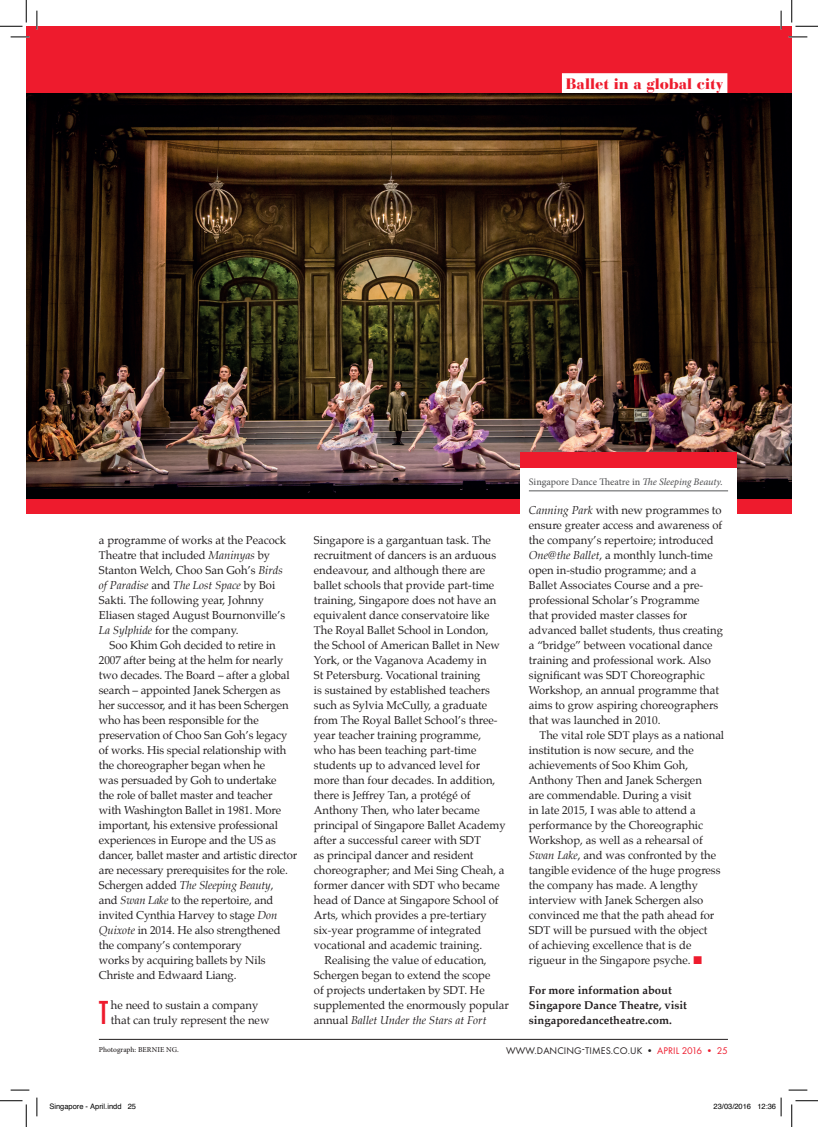
<style>
.page{position:relative;width:818px;height:1127px;background:#fff}
.page>*{position:absolute;margin:0;border:0;box-sizing:border-box;transform-origin:0 0}
.t1{font:32.12px "Big Noodle Titling";color:#ee1b2d}
.t2{font:900 15px "Bauer Bodoni";color:#ee1b2d}
.t3{font:11.25px/15px "Palatino";color:#231f20}
.t4{font:700 11.25px/15px "Palatino";color:#231f20}
.t5{font:italic 11.25px "Palatino";color:#231f20}
.t6{font:500 10px "Minion Pro";letter-spacing:-.005em;color:#57585a}
.t7{font:10px "Futura PT";letter-spacing:.01em;color:#231f20}
.t8{font:7.5px "Helvetica";color:#000}
.t9{font:500 7.5px "Minion Pro";color:#231f20}
.s1{font-style:italic}
.s2{font-style:normal}
.s3{color:#ee1b2d}
</style>
<div class="page">
<div style="left:26px;top:26px;width:766px;height:233px;background:#ee1b2d"></div>
<hr style="left:99px;top:93px;width:629px;height:1px;background:#fff">
<div style="left:562px;top:73px;width:165px;height:21px;background:#fff"></div>
<hr style="left:99px;top:1038px;width:629px;height:1px;background:#231f20">
<div style="left:26px;top:414px;width:766px;height:100px;background:#ee1b2d"></div>
<img style="left:26px;top:94px;width:766px;height:405px">
<div style="left:520px;top:464px;width:216px;height:220px;background:#fff"></div>
<div style="left:520px;top:452px;width:216px;height:15px;background:#ee1b2d"></div>
<hr style="left:529px;top:490px;width:199px;height:1px;background:#57585a">
<svg style="left:11px;top:36px;width:18px;height:2px"></svg>
<svg style="left:788px;top:36px;width:19px;height:2px"></svg>
<svg style="left:11px;top:1089px;width:18px;height:1px"></svg>
<svg style="left:788px;top:1089px;width:19px;height:1px"></svg>
<svg style="left:36px;top:11px;width:2px;height:18px"></svg>
<svg style="left:36px;top:1097px;width:2px;height:18px"></svg>
<svg style="left:780px;top:11px;width:2px;height:18px"></svg>
<svg style="left:0;top:0;width:27px;height:27px"></svg>
<svg style="left:0;top:1100px;width:27px;height:26px"></svg>
<svg style="left:791px;top:0;width:27px;height:27px"></svg>
<svg style="left:791px;top:1100px;width:27px;height:26px"></svg>
<svg style="left:780px;top:1097px;width:2px;height:18px"></svg>
<h2 class="t2" style="left:566px;top:74px;width:159px">Ballet in a global city</h2>
<p class="t3" style="left:99px;top:532px;width:189px">a programme of works at the Peacock Theatre that included <span class="s1">Maninyas</span> by Stanton Welch, Choo San Goh’s <span class="s1">Birds of Paradise</span> and <span class="s1">The Lost Space</span> by Boi Sakti. The following year, Johnny Eliasen staged August Bournonville’s <span class="s1">La Sylphide</span> for the company.</p>
<p class="t3" style="left:99px;top:637px;width:200px;text-indent:11px">Soo Khim Goh decided to retire in 2007 after being at the helm for nearly two decades. The Board – after a global search – appointed Janek Schergen as her successor, and it has been Schergen who has been responsible for the preservation of Choo San Goh’s legacy of works. His special relationship with the choreographer began when he<br>was persuaded by Goh to undertake<br>the role of ballet master and teacher with Washington Ballet in 1981. More important, his extensive professional experiences in Europe and the US as dancer, ballet master and artistic director are necessary prerequisites for the role.<br>Schergen added <span class="s1">The Sleeping Beauty</span>,<br>and <span class="s1">Swan Lake</span> to the repertoire, and invited Cynthia Harvey to stage <span class="s1">Don Quixote</span> in 2014. He also strengthened the company’s contemporary<br>works by acquiring ballets by Nils Christe and Edwaard Liang.</p>
<h1 class="t1" style="left:99px;top:995px;width:11px">T</h1>
<p class="t3" style="left:111px;top:997px;width:160px">he need to sustain a company that can truly represent the new</p>
<p class="t9" style="left:99px;top:1044px;width:81px">Photograph: BERNIE NG.</p>
<p class="t3" style="left:314px;top:532px;width:179px">Singapore is a gargantuan task. The</p>
<p class="t3" style="left:314px;top:547px;width:184px">recruitment of dancers is an arduous</p>
<p class="t3" style="left:314px;top:562px;width:173px">endeavour, and although there are</p>
<p class="t3" style="left:314px;top:577px;width:182px">ballet schools that provide part-time</p>
<p class="t3" style="left:314px;top:592px;width:184px">training, Singapore does not have an</p>
<p class="t3" style="left:314px;top:607px;width:177px">equivalent dance conservatoire like</p>
<p class="t3" style="left:314px;top:622px;width:176px">The Royal Ballet School in London,</p>
<p class="t3" style="left:314px;top:637px;width:187px">the School of American Ballet in New</p>
<p class="t3" style="left:314px;top:652px;width:174px">York, or the Vaganova Academy in</p>
<p class="t3" style="left:314px;top:667px;width:168px">St Petersburg. Vocational training</p>
<p class="t3" style="left:314px;top:682px;width:178px">is sustained by established teachers</p>
<p class="t3" style="left:314px;top:697px;width:175px">such as Sylvia McCully, a graduate</p>
<p class="t3" style="left:314px;top:712px;width:185px">from The Royal Ballet School’s three-</p>
<p class="t3" style="left:314px;top:727px;width:169px">year teacher training programme,</p>
<p class="t3" style="left:314px;top:742px;width:164px">who has been teaching part-time</p>
<p class="t3" style="left:314px;top:757px;width:168px">students up to advanced level for</p>
<p class="t3" style="left:314px;top:772px;width:183px">more than four decades. In addition,</p>
<p class="t3" style="left:314px;top:787px;width:158px">there is Jeffrey Tan, a protégé of</p>
<p class="t3" style="left:314px;top:802px;width:167px">Anthony Then, who later became</p>
<p class="t3" style="left:314px;top:817px;width:193px">principal of Singapore Ballet Academy</p>
<p class="t3" style="left:314px;top:832px;width:169px">after a successful career with SDT</p>
<p class="t3" style="left:314px;top:847px;width:161px">as principal dancer and resident</p>
<p class="t3" style="left:314px;top:862px;width:192px">choreographer; and Mei Sing Cheah, a</p>
<p class="t3" style="left:314px;top:877px;width:188px">former dancer with SDT who became</p>
<p class="t3" style="left:314px;top:892px;width:186px">head of Dance at Singapore School of</p>
<p class="t3" style="left:314px;top:907px;width:174px">Arts, which provides a pre-tertiary</p>
<p class="t3" style="left:314px;top:922px;width:169px">six-year programme of integrated</p>
<p class="t3" style="left:314px;top:937px;width:170px">vocational and academic training.</p>
<p class="t3" style="left:324px;top:952px;width:164px">Realising the value of education,</p>
<p class="t3" style="left:314px;top:967px;width:178px">Schergen began to extend the scope</p>
<p class="t3" style="left:314px;top:982px;width:172px">of projects undertaken by SDT. He</p>
<p class="t3" style="left:314px;top:997px;width:197px">supplemented the enormously popular</p>
<p class="t5" style="left:314px;top:1010px;width:174px"><span class="s2">annual</span> Ballet Under the Stars at Fort</p>
<p class="t6" style="left:529px;top:475px;width:195px">Singapore Dance Theatre in <span class="s1">The Sleeping Beauty.</span></p>
<p class="t3" style="left:529px;top:502px;width:196px"><span class="s1">Canning Park</span> with new programmes to ensure greater access and awareness of the company’s repertoire; introduced <span class="s1">One@the Ballet</span>, a monthly lunch-time open in-studio programme; and a Ballet Associates Course and a pre&shy;professional Scholar’s Programme<br>that provided master classes for advanced ballet students, thus creating a “bridge” between vocational dance training and professional work. Also significant was SDT Choreographic Workshop, an annual programme that aims to grow aspiring choreographers that was launched in 2010.</p>
<p class="t3" style="left:529px;top:727px;width:197px;text-indent:11px">The vital role SDT plays as a national institution is now secure, and the achievements of Soo Khim Goh, Anthony Then and Janek Schergen<br>are commendable. During a visit<br>in late 2015, I was able to attend a performance by the Choreographic Workshop, as well as a rehearsal of <span class="s1">Swan Lake</span>, and was confronted by the tangible evidence of the huge progress the company has made. A lengthy interview with Janek Schergen also convinced me that the path ahead for SDT will be pursued with the object<br>of achieving excellence that is de rigueur in the Singapore psyche. <span class="s3">■</span></p>
<p class="t4" style="left:529px;top:982px;width:160px">For more information about<br>Singapore Dance Theatre, visit singaporedancetheatre.com.</p>
<p class="t7" style="left:506px;top:1044px;width:223px">WWW.DANCING-TIMES.CO.UK • <span class="s3">APRIL 2016 • 25</span></p>
<p class="t8" style="left:49px;top:1100px;width:88px">Singapore - April.indd 25</p>
<p class="t8" style="left:713px;top:1100px;width:64px">23/03/2016 12:36</p>
</div>
